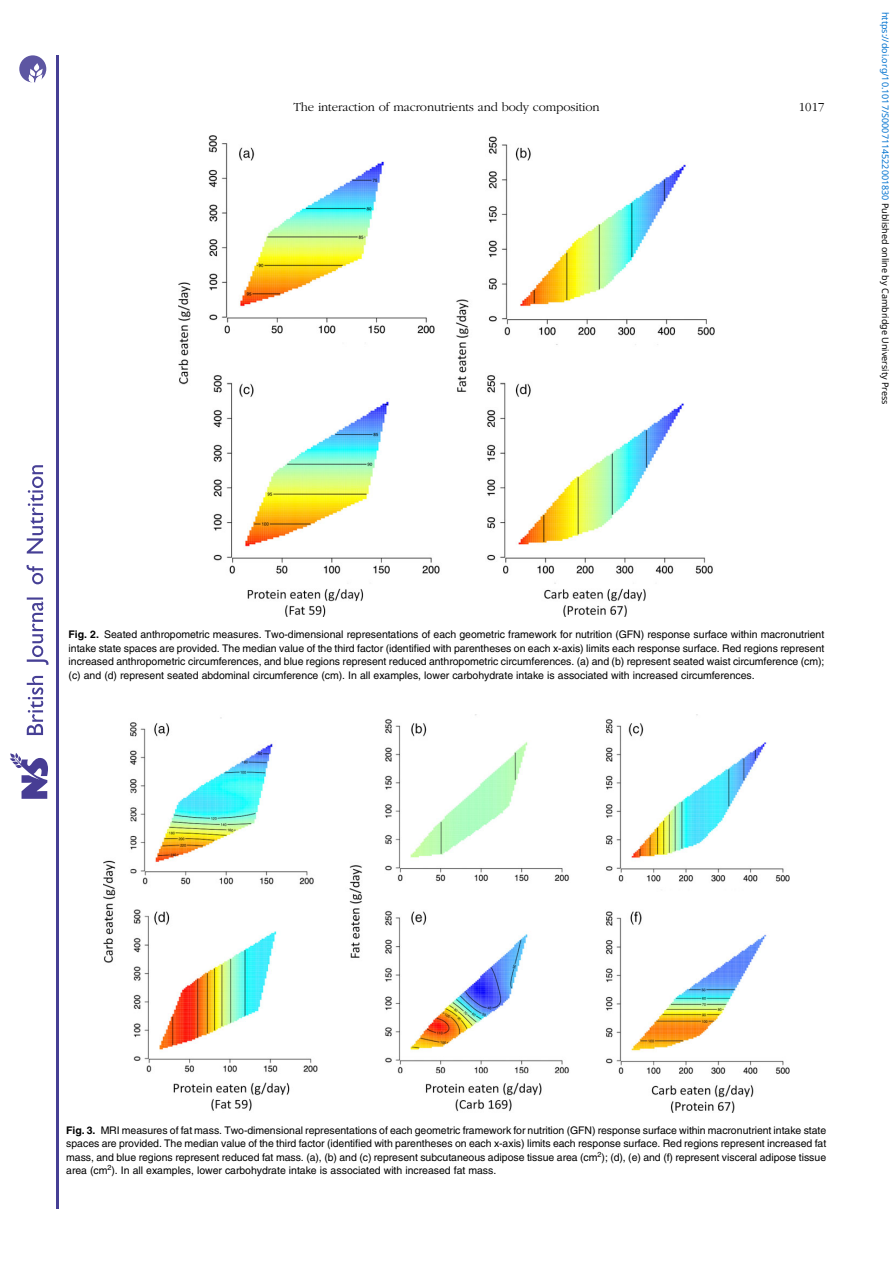
<style>
.page{position:relative;width:893px;height:1263px;background:#fff}
.page>*{position:absolute;margin:0;border:0;box-sizing:border-box;transform-origin:0 0}
.t1{font:12.75px "Adv OT777 cf 4 fb";color:#000}
.t2{font:10.5px/13.5px "Adv OT82 c 4 f 4 c 4";color:#000;text-align:justify}
.t3{font:9px "Noto Sans";color:#0172cf}
.s1{color:#000}
.s2{font-family:"Adv O Tf 3919 c 9 c.B"}
</style>
<div class="page">
<hr style="left:56px;top:55px;width:2px;height:1153px;background:#463f95">
<svg style="left:10px;top:753px;width:38px;height:46px"></svg>
<svg style="left:26px;top:465px;width:23px;height:270px"></svg>
<svg style="left:19px;top:55px;width:27px;height:27px"></svg>
<img style="left:179px;top:135px;width:535px;height:482px">
<img style="left:103px;top:715px;width:686px;height:397px">
<p class="t1" style="left:293px;top:102px;width:307px">The interaction of macronutrients and body composition</p>
<p class="t1" style="left:799px;top:102px;width:27px">1017</p>
<p class="t3" style="left:892px;top:12px;width:394px;rotate:90deg">https://doi.org/10.1017/S0007114522001830 <span class="s1">Published online by Cambridge University Press</span></p>
<p class="t2" style="left:69px;top:629px;width:757px"><span class="s2">Fig. 2.</span> Seated anthropometric measures. Two-dimensional representations of each geometric framework for nutrition (GFN) response surface within macronutrient intake state spaces are provided. The median value of the third factor (identified with parentheses on each x-axis) limits each response surface. Red regions represent increased anthropometric circumferences, and blue regions represent reduced anthropometric circumferences. (a) and (b) represent seated waist circumference (cm); (c) and (d) represent seated abdominal circumference (cm). In all examples, lower carbohydrate intake is associated with increased circumferences.</p>
<p class="t2" style="left:66px;top:1124px;width:761px"><span class="s2">Fig. 3.</span> MRI measures of fat mass. Two-dimensional representations of each geometric framework for nutrition (GFN) response surface within macronutrient intake state spaces are provided. The median value of the third factor (identified with parentheses on each x-axis) limits each response surface. Red regions represent increased fat mass, and blue regions represent reduced fat mass. (a), (b) and (c) represent subcutaneous adipose tissue area (cm<sup>2</sup>); (d), (e) and (f) represent visceral adipose tissue area (cm<sup>2</sup>). In all examples, lower carbohydrate intake is associated with increased fat mass.</p>
</div>
